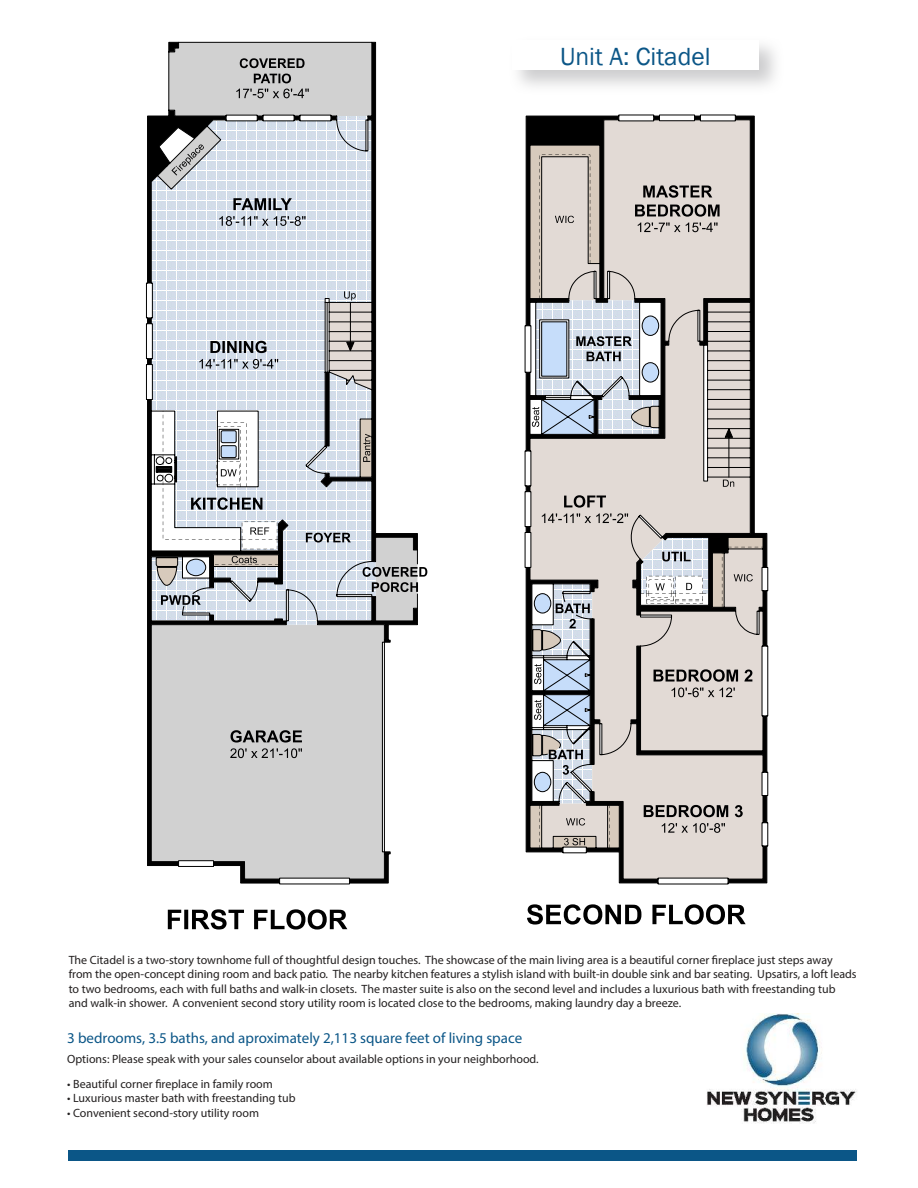
<style>
.page{position:relative;width:918px;height:1188px;background:#fff}
.page>*{position:absolute;margin:0;border:0;box-sizing:border-box;transform-origin:0 0}
.t1{font:25.5px "Franklin Gothic";color:#0b5687}
.t2{font:15px "Myriad Pro";color:#0b5687}
.t3{font:12px/14.4px "Myriad Pro";color:#221f1f}
</style>
<div class="page">
<svg style="left:146px;top:42px;width:272px;height:842px"></svg>
<svg style="left:230px;top:730px;width:72px;height:28px;background:#949495"></svg>
<svg style="left:236px;top:58px;width:73px;height:40px;background:#a3a3a4"></svg>
<svg style="left:329px;top:291px;width:43px;height:99px;background:#bdbab8"></svg>
<svg style="left:156px;top:411px;width:271px;height:202px"></svg>
<svg style="left:199px;top:341px;width:79px;height:28px;background:#a6acb5"></svg>
<svg style="left:219px;top:198px;width:87px;height:28px;background:#abb2ba"></svg>
<svg style="left:171px;top:145px;width:33px;height:31px"></svg>
<svg style="left:525px;top:115px;width:243px;height:769px"></svg>
<svg style="left:539px;top:155px;width:224px;height:693px;background:#c8c4c3"></svg>
<svg style="left:646px;top:576px;width:57px;height:27px"></svg>
<svg style="left:532px;top:407px;width:7px;height:20px"></svg>
<svg style="left:534px;top:664px;width:7px;height:20px"></svg>
<svg style="left:534px;top:700px;width:7px;height:20px"></svg>
<svg style="left:564px;top:838px;width:21px;height:7px"></svg>
<svg style="left:566px;top:818px;width:19px;height:8px"></svg>
<svg style="left:555px;top:216px;width:19px;height:7px"></svg>
<svg style="left:662px;top:552px;width:29px;height:9px"></svg>
<svg style="left:734px;top:574px;width:19px;height:7px"></svg>
<svg style="left:635px;top:185px;width:85px;height:47px;background:#a29d99"></svg>
<svg style="left:542px;top:735px;width:41px;height:40px"></svg>
<svg style="left:556px;top:593px;width:34px;height:35px"></svg>
<svg style="left:723px;top:427px;width:11px;height:60px"></svg>
<svg style="left:576px;top:336px;width:56px;height:25px"></svg>
<svg style="left:644px;top:805px;width:99px;height:28px;background:#a6a09d"></svg>
<svg style="left:654px;top:669px;width:98px;height:28px;background:#a6a09d"></svg>
<svg style="left:542px;top:495px;width:86px;height:28px;background:#bdb7b3"></svg>
<svg style="left:527px;top:904px;width:219px;height:21px"></svg>
<svg style="left:168px;top:909px;width:179px;height:21px"></svg>
<div style="left:509px;top:36px;width:275px;height:59px;background:#bdbdbf;opacity:.75"></div>
<div style="left:513px;top:41px;width:246px;height:29px;background:#fff"></div>
<div style="left:69px;top:1150px;width:788px;height:11px;background:#0b5687"></div>
<img style="left:706px;top:1014px;width:151px;height:109px">
<h1 class="t1" style="left:560px;top:41px;width:152px">Unit A: Citadel</h1>
<p class="t3" style="left:69px;top:954px;width:789px">The Citadel is a two-story townhome full of thoughtful design touches. The showcase of the main living area is a beautiful corner fireplace just steps away from the open-concept dining room and back patio. The nearby kitchen features a stylish island with built-in double sink and bar seating. Upsatirs, a loft leads to two bedrooms, each with full baths and walk-in closets. The master suite is also on the second level and includes a luxurious bath with freestanding tub and walk-in shower. A convenient second story utility room is located close to the bedrooms, making laundry day a breeze.</p>
<p class="t2" style="left:67px;top:1032px;width:457px">3 bedrooms, 3.5 baths, and aproximately 2,113 square feet of living space</p>
<p class="t3" style="left:67px;top:1052px;width:473px">Options: Please speak with your sales counselor about available options in your neighborhood.</p>
<p class="t3" style="left:67px;top:1078px;width:207px">• Beautiful corner fireplace in family room</p>
<p class="t3" style="left:67px;top:1092px;width:230px">• Luxurious master bath with freestanding tub</p>
<p class="t3" style="left:67px;top:1106px;width:193px">• Convenient second-story utility room</p>
</div>
